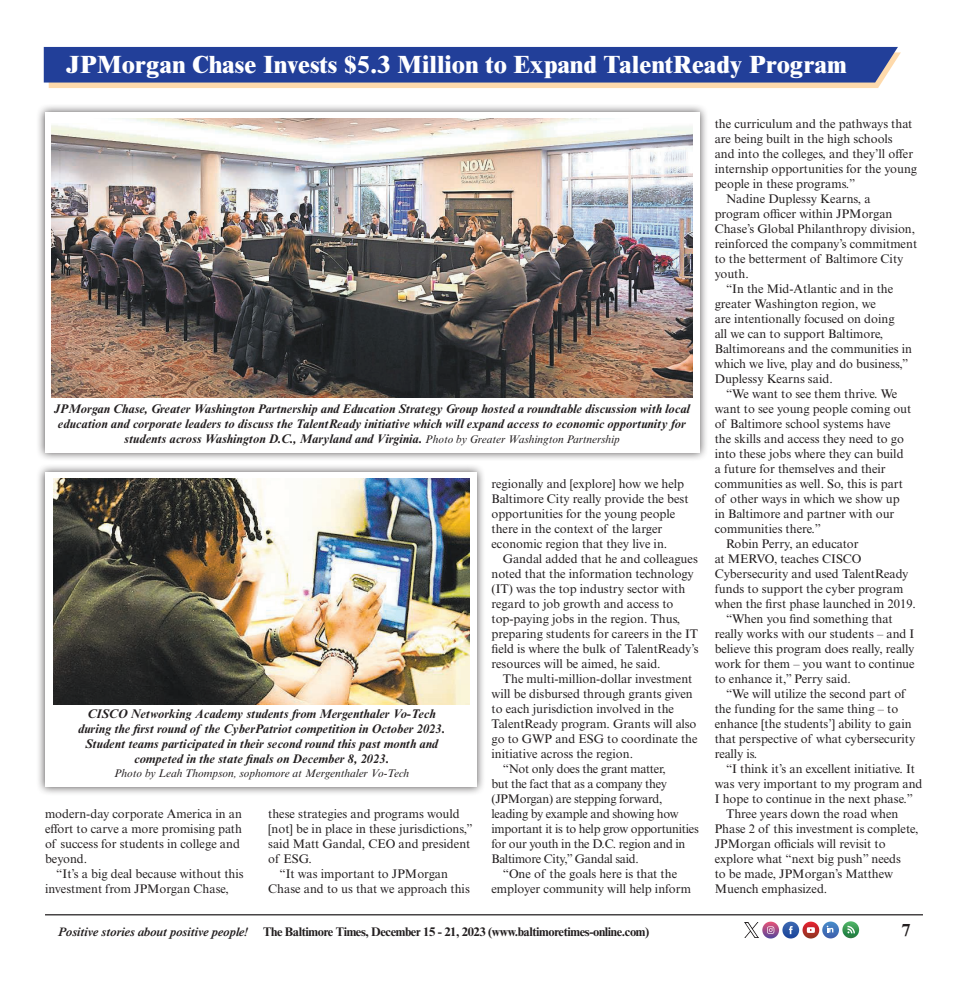
<style>
.page{position:relative;width:968px;height:990px;background:#fff}
.page>*{position:absolute;margin:0;border:0;box-sizing:border-box;transform-origin:0 0}
.Kicker{font:800 25px "Times NRMT Std";color:#fff}
.t1{font:700 17.5px "Times NRMT Std";color:#231f20}
.Body{font:12.5px/15px "Times NRMT Std";color:#231f20}
.t2{font:italic 700 12.5px/15px "Times NRMT Std";color:#231f20;text-align:center}
.Body-2{font:12.5px/15px "Times NRMT Std";letter-spacing:-.02em;color:#231f20}
.t3{font:700 12.5px "Times NRMT Std";letter-spacing:-.03em;color:#231f20}
.t4{font:italic 600 12.5px "Times NRMT Std";letter-spacing:-.03em;color:#231f20}
.t5{font:italic 11.25px "Times NRMT Std";color:#231f20}
.s1{font-weight:400;font-size:11.25px}
</style>
<div class="page">
<img style="left:842px;top:921px;width:17px;height:17px">
<svg style="left:847px;top:926px;width:8px;height:7px"></svg>
<img style="left:762px;top:922px;width:17px;height:17px">
<svg style="left:767px;top:926px;width:7px;height:8px"></svg>
<img style="left:782px;top:922px;width:17px;height:17px">
<svg style="left:789px;top:926px;width:3px;height:8px"></svg>
<img style="left:802px;top:922px;width:17px;height:17px">
<svg style="left:806px;top:927px;width:8px;height:6px"></svg>
<img style="left:822px;top:922px;width:17px;height:16px">
<svg style="left:826px;top:926px;width:7px;height:6px"></svg>
<img style="left:745px;top:923px;width:13px;height:14px">
<hr style="left:45px;top:914px;width:877px;height:1px;background:#231f20">
<div style="left:36px;top:464px;width:449px;height:332px;background:#231f20;opacity:.75"></div>
<div style="left:45px;top:472px;width:431px;height:315px;background:#fff"></div>
<img style="left:54px;top:479px;width:416px;height:226px">
<div style="left:36px;top:104px;width:672px;height:358px;background:#231f20;opacity:.75"></div>
<div style="left:45px;top:112px;width:654px;height:341px;background:#fff"></div>
<img style="left:51px;top:119px;width:642px;height:279px">
<svg style="left:44px;top:47px;width:856px;height:41px;background:#41559c"></svg>
<p class="Kicker" style="left:66px;top:49px;width:781px">JPMorgan Chase Invests $5.3 Million to Expand TalentReady Program</p>
<p class="t2" style="left:54px;top:401px;width:637px">JPMorgan Chase, Greater Washington Partnership and Education Strategy Group hosted a roundtable discussion with local education and corporate leaders to discuss the TalentReady initiative which will expand access to economic opportunity for students across Washington D.C., Maryland and Virginia. <span class="s1">Photo by Greater Washington Partnership</span></p>
<p class="t2" style="left:78px;top:707px;width:368px">CISCO Networking Academy students from Mergenthaler Vo-Tech during the first round of the CyberPatriot competition in October 2023.<br>Student teams participated in their second round this past month and competed in the state finals on December 8, 2023.</p>
<p class="t5" style="left:114px;top:767px;width:297px">Photo by Leah Thompson, sophomore at Mergenthaler Vo-Tech</p>
<p class="Body" style="left:45px;top:807px;width:198px">modern-day corporate America in an effort to carve a more promising path of success for students in college and beyond.</p>
<p class="Body" style="left:45px;top:867px;width:200px;text-indent:11px">“It’s a big deal because without this investment from JPMorgan Chase,</p>
<p class="Body" style="left:268px;top:807px;width:206px">these strategies and programs would [not] be in place in these jurisdictions,” said Matt Gandal, CEO and president of ESG.</p>
<p class="Body" style="left:268px;top:867px;width:203px;text-indent:11px">“It was important to JPMorgan<br>Chase and to us that we approach this</p>
<p class="Body" style="left:491px;top:477px;width:198px">regionally and [explore] how we help Baltimore City really provide the best opportunities for the young people there in the context of the larger economic region that they live in.</p>
<p class="Body" style="left:491px;top:552px;width:208px;text-indent:11px">Gandal added that he and colleagues noted that the information technology (IT) was the top industry sector with regard to job growth and access to top-paying jobs in the region. Thus, preparing students for careers in the IT field is where the bulk of TalentReady’s resources will be aimed, he said.</p>
<p class="Body" style="left:491px;top:672px;width:208px;text-indent:11px">The multi-million-dollar investment will be disbursed through grants given to each jurisdiction involved in the TalentReady program. Grants will also go to GWP and ESG to coordinate the initiative across the region.</p>
<p class="Body-2" style="left:491px;top:762px;width:209px;text-indent:11px">“Not only does the grant matter,<br>but the fact that as a company they (JPMorgan) are stepping forward, leading by example and showing how important it is to help grow opportunities for our youth in the D.C. region and in Baltimore City,” Gandal said.</p>
<p class="Body" style="left:491px;top:867px;width:201px;text-align:center">“One of the goals here is that the employer community will help inform</p>
<p class="Body" style="left:714px;top:117px;width:204px">the curriculum and the pathways that are being built in the high schools<br>and into the colleges, and they’ll offer internship opportunities for the young people in these programs.”</p>
<p class="Body" style="left:714px;top:192px;width:204px;text-indent:11px">Nadine Duplessy Kearns, a program officer within JPMorgan<br>Chase’s Global Philanthropy division, reinforced the company’s commitment to the betterment of Baltimore City youth.</p>
<p class="Body" style="left:714px;top:282px;width:199px;text-indent:11px">“In the Mid-Atlantic and in the greater Washington region, we<br>are intentionally focused on doing<br>all we can to support Baltimore,<br>Baltimoreans and the communities in which we live, play and do business,”<br>Duplessy Kearns said.</p>
<p class="Body" style="left:714px;top:387px;width:198px;text-indent:11px">“We want to see them thrive. We want to see young people coming out of Baltimore school systems have<br>the skills and access they need to go into these jobs where they can build a future for themselves and their communities as well. So, this is part of other ways in which we show up in Baltimore and partner with our communities there.”</p>
<p class="Body" style="left:714px;top:537px;width:203px;text-indent:11px">Robin Perry, an educator<br>at MERVO, teaches CISCO<br>Cybersecurity and used TalentReady funds to support the cyber program when the first phase launched in 2019.</p>
<p class="Body" style="left:714px;top:612px;width:201px;text-indent:11px">“When you find something that really works with our students – and I believe this program does really, really work for them – you want to continue to enhance it,” Perry said.</p>
<p class="Body" style="left:714px;top:687px;width:202px;text-indent:11px">“We will utilize the second part of the funding for the same thing – to enhance [the students’] ability to gain that perspective of what cybersecurity really is.</p>
<p class="Body" style="left:714px;top:762px;width:209px;text-indent:11px">“I think it’s an excellent initiative. It was very important to my program and<br>I hope to continue in the next phase.”</p>
<p class="Body" style="left:714px;top:807px;width:205px;text-indent:11px">Three years down the road when<br>Phase 2 of this investment is complete,<br>JPMorgan officials will revisit to explore what “next big push” needs<br>to be made, JPMorgan’s Matthew<br>Muench emphasized.</p>
<p class="t4" style="left:58px;top:925px;width:192px">Positive stories about positive people!</p>
<p class="t3" style="left:263px;top:924px;width:387px">The Baltimore Times, December 15 - 21, 2023 (www.baltimoretimes-online.com)</p>
<p class="t1" style="left:901px;top:919px;width:10px">7</p>
</div>
